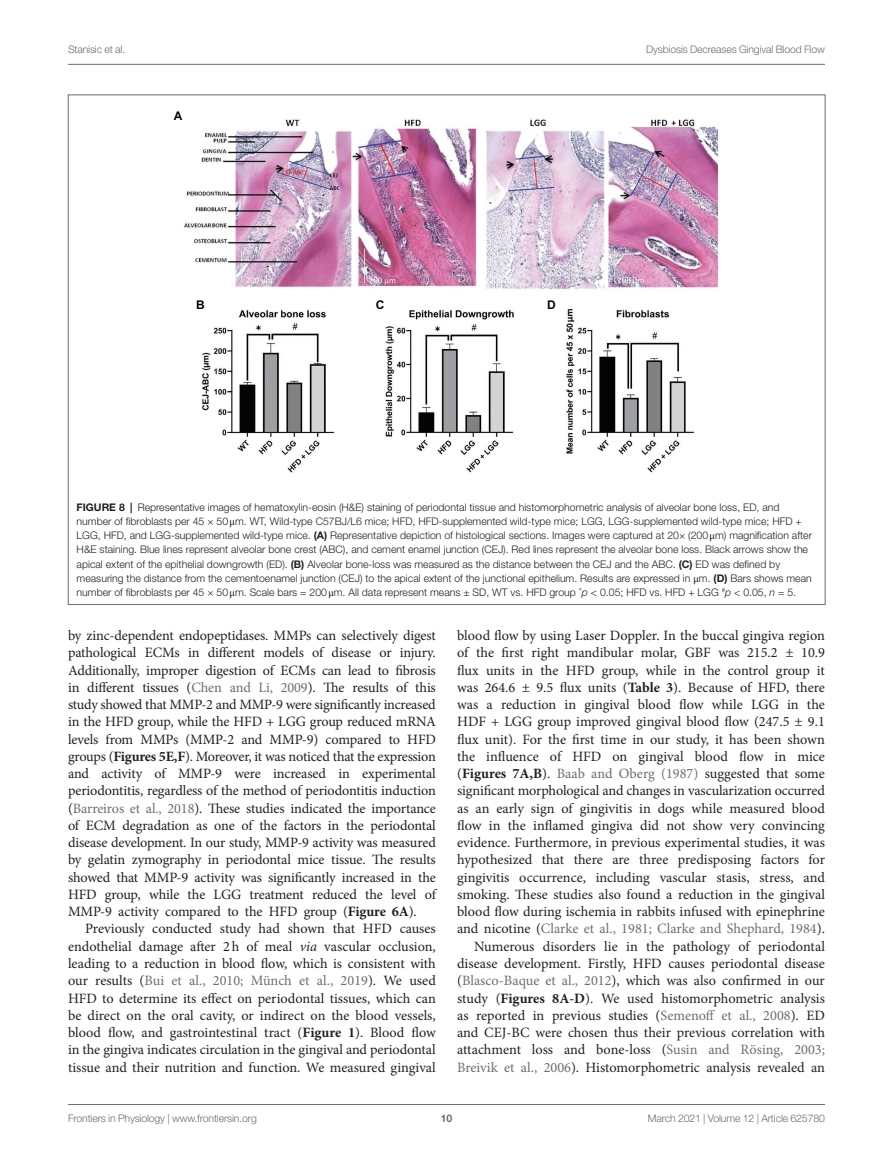
<style>
.page{position:relative;width:893px;height:1170px;background:#fff}
.page>*{position:absolute;margin:0;border:0;box-sizing:border-box;transform-origin:0 0}
.TEXT{font:14.25px/17.2px "Minion Pro";letter-spacing:-.005em;color:#231f20;text-align:justify}
.t1{font:700 12px "Arial";color:#040503}
.FIG_LEG{font:300 10.5px/14.2px "Helvetica Neue LT Std";color:#231f20}
.t2{font:300 10.5px "Helvetica Neue LT Std";letter-spacing:-.015em;color:#6c6d70}
.t3{font:700 10.5px "Helvetica Neue LT Std";color:#6c6d70}
.s1{font-weight:700}
.s2{font-family:"STIX General";font-weight:400}
.s3{font-style:italic}
.s4{color:#6c6d70}
</style>
<div class="page">
<hr style="left:68px;top:64px;width:757px;height:1px;background:#6c6d70">
<hr style="left:68px;top:1104px;width:757px;height:1px;background:#6c6d70">
<img style="left:184px;top:119px;width:535px;height:354px">
<p class="t2" style="left:68px;top:42px;width:59px">Stanisic et al.</p>
<p class="t2" style="left:646px;top:42px;width:180px">Dysbiosis Decreases Gingival Blood Flow</p>
<p class="t1" style="left:174px;top:107px;width:10px">A</p>
<p class="t1" style="left:196px;top:297px;width:10px">B</p>
<p class="t1" style="left:376px;top:297px;width:10px">C</p>
<p class="t1" style="left:547px;top:297px;width:10px">D</p>
<p class="FIG_LEG" style="left:77px;top:499px;width:737px"><span class="s1">FIGURE 8 |</span> Representative images of hematoxylin-eosin (H&amp;E) staining of periodontal tissue and histomorphometric analysis of alveolar bone loss, ED, and number of fibroblasts per 45 × 50<span class="s2">μ</span>m. WT, Wild-type C57BJ/L6 mice; HFD, HFD-supplemented wild-type mice; LGG, LGG-supplemented wild-type mice; HFD + LGG, HFD, and LGG-supplemented wild-type mice. <span class="s1">(A)</span> Representative depiction of histological sections. Images were captured at 20× (200<span class="s2">μ</span>m) magnification after H&amp;E staining. Blue lines represent alveolar bone crest (ABC), and cement enamel junction (CEJ). Red lines represent the alveolar bone loss. Black arrows show the apical extent of the epithelial downgrowth (ED). <span class="s1">(B)</span> Alveolar bone-loss was measured as the distance between the CEJ and the ABC. <span class="s1">(C)</span> ED was defined by measuring the distance from the cementoenamel junction (CEJ) to the apical extent of the junctional epithelium. Results are expressed in <span class="s2">μ</span>m. <span class="s1">(D)</span> Bars shows mean number of fibroblasts per 45 × 50<span class="s2">μ</span>m. Scale bars = 200<span class="s2">μ</span>m. All data represent means ± SD, WT vs. HFD group <sup>*</sup><span class="s3">p</span> &lt; 0.05; HFD vs. HFD + LGG <sup>#</sup><span class="s3">p</span> &lt; 0.05, <span class="s3">n</span> = 5.</p>
<p class="TEXT" style="left:68px;top:627px;width:369px">by zinc-dependent endopeptidases. MMPs can selectively digest pathological ECMs in different models of disease or injury.<br>Additionally, improper digestion of ECMs can lead to fibrosis in different tissues (<span class="s4">Chen and Li, 2009</span>). The results of this study showed that MMP-2 and MMP-9 were significantly increased in the HFD group, while the HFD + LGG group reduced mRNA levels from MMPs (MMP-2 and MMP-9) compared to HFD groups (<span class="s1">Figures 5E,F</span>). Moreover, it was noticed that the expression and activity of MMP-9 were increased in experimental periodontitis, regardless of the method of periodontitis induction (<span class="s4">Barreiros et al., 2018</span>). These studies indicated the importance of ECM degradation as one of the factors in the periodontal disease development. In our study, MMP-9 activity was measured by gelatin zymography in periodontal mice tissue. The results showed that MMP-9 activity was significantly increased in the HFD group, while the LGG treatment reduced the level of MMP-9 activity compared to the HFD group (<span class="s1">Figure 6A</span>).</p>
<p class="TEXT" style="left:68px;top:920px;width:369px;text-indent:17px">Previously conducted study had shown that HFD causes endothelial damage after 2h of meal <span class="s3">via</span> vascular occlusion, leading to a reduction in blood flow, which is consistent with our results (<span class="s4">Bui et al., 2010; Münch et al., 2019</span>). We used HFD to determine its effect on periodontal tissues, which can be direct on the oral cavity, or indirect on the blood vessels, blood flow, and gastrointestinal tract (<span class="s1">Figure 1</span>). Blood flow in the gingiva indicates circulation in the gingival and periodontal tissue and their nutrition and function. We measured gingival</p>
<p class="TEXT" style="left:457px;top:627px;width:369px">blood flow by using Laser Doppler. In the buccal gingiva region of the first right mandibular molar, GBF was 215.2 ± 10.9 flux units in the HFD group, while in the control group it was 264.6 ± 9.5 flux units (<span class="s1">Table 3</span>). Because of HFD, there was a reduction in gingival blood flow while LGG in the HDF + LGG group improved gingival blood flow (247.5 ± 9.1 flux unit). For the first time in our study, it has been shown the influence of HFD on gingival blood flow in mice (<span class="s1">Figures 7A,B</span>). <span class="s4">Baab and Oberg (1987)</span> suggested that some significant morphological and changes in vascularization occurred as an early sign of gingivitis in dogs while measured blood flow in the inflamed gingiva did not show very convincing evidence. Furthermore, in previous experimental studies, it was hypothesized that there are three predisposing factors for gingivitis occurrence, including vascular stasis, stress, and smoking. These studies also found a reduction in the gingival blood flow during ischemia in rabbits infused with epinephrine and nicotine (<span class="s4">Clarke et al., 1981; Clarke and Shephard, 1984</span>).</p>
<p class="TEXT" style="left:457px;top:937px;width:369px;text-indent:17px">Numerous disorders lie in the pathology of periodontal disease development. Firstly, HFD causes periodontal disease (<span class="s4">Blasco-Baque et al., 2012</span>), which was also confirmed in our study (<span class="s1">Figures 8A-D</span>). We used histomorphometric analysis as reported in previous studies (<span class="s4">Semenoff et al., 2008</span>). ED and CEJ-BC were chosen thus their previous correlation with attachment loss and bone-loss (<span class="s4">Susin and Rösing, 2003; Breivik et al., 2006</span>). Histomorphometric analysis revealed an</p>
<p class="t2" style="left:68px;top:1111px;width:190px">Frontiers in Physiology | www.frontiersin.org</p>
<p class="t3" style="left:441px;top:1111px;width:13px">10</p>
<p class="t2" style="left:648px;top:1111px;width:178px">March 2021 | Volume 12 | Article 625780</p>
</div>
